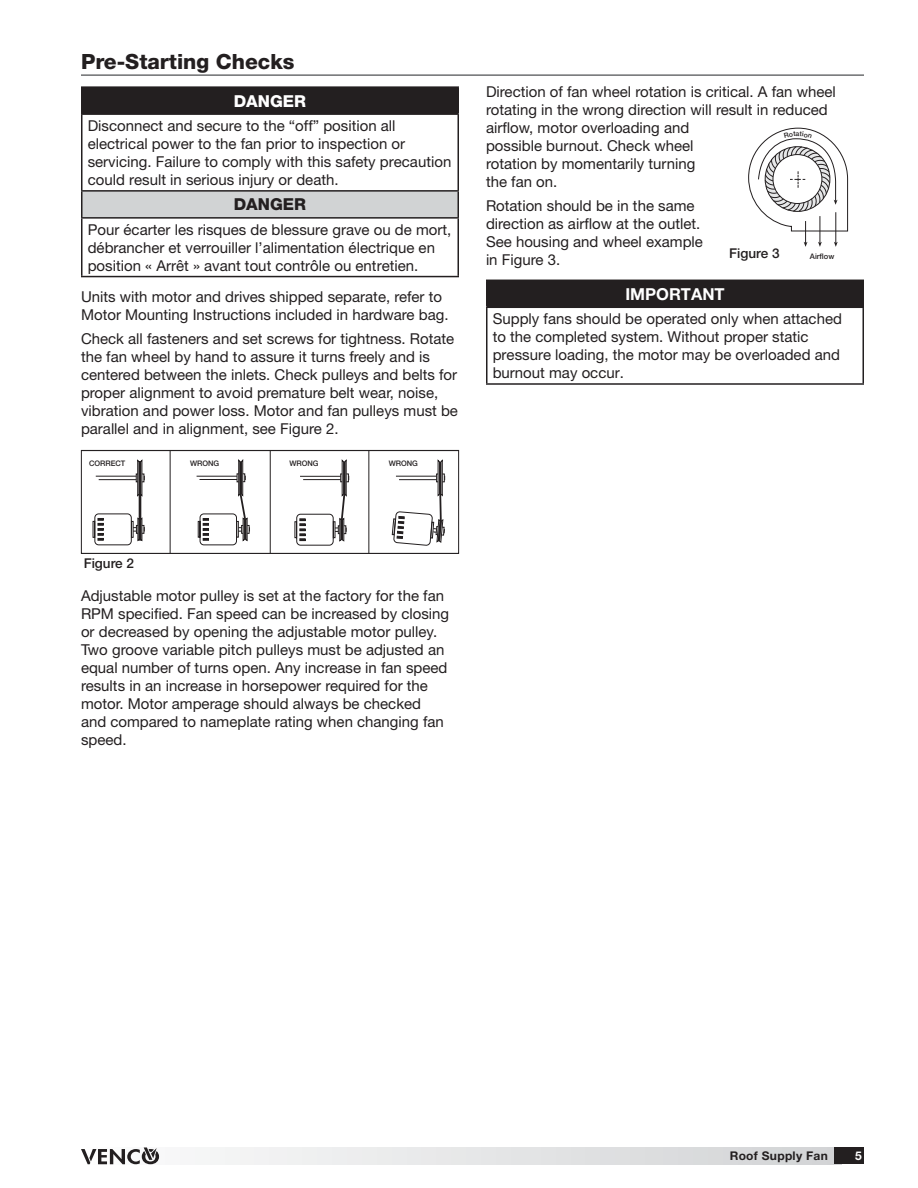
<style>
.page{position:relative;width:918px;height:1188px;background:#fff}
.page>*{position:absolute;margin:0;border:0;box-sizing:border-box;transform-origin:0 0}
.t1{font:800 21px "Helvetica Neue LT Std";color:#231f20}
.t2{font:700 16.5px "Helvetica Neue LT Std";color:#fff}
.t3{font:800 16.5px "Helvetica Neue LT Std";color:#fff}
.t4{font:800 16.5px "Helvetica Neue LT Std";color:#231f20}
.t5{font:15px/18px "Helvetica Neue LT Std";color:#231f20}
.t6{font:500 13.5px "Helvetica Neue LT Std";color:#231f20}
.t7{font:700 12px "Helvetica Neue LT Std";letter-spacing:.025em;color:#231f20}
.t8{font:700 12px "Helvetica Neue LT Std";color:#fff}
.t9{font:500 7.65px "Helvetica Neue LT Std";color:#231f20}
</style>
<div class="page">
<svg style="left:159px;top:1148px;width:675px;height:16px"></svg>
<div style="left:834px;top:1148px;width:30px;height:16px;background:#231f20"></div>
<svg style="left:81px;top:1148px;width:78px;height:16px"></svg>
<div style="left:487px;top:280px;width:376px;height:27px;background:#231f20"></div>
<hr style="left:486px;top:280px;width:378px;height:1px;background:#231f20">
<hr style="left:486px;top:281px;width:2px;height:26px;background:#231f20">
<svg style="left:863px;top:281px;width:1px;height:26px"></svg>
<hr style="left:486px;top:307px;width:378px;height:1px;background:#231f20">
<hr style="left:486px;top:308px;width:2px;height:75px;background:#231f20">
<hr style="left:863px;top:308px;width:1px;height:75px;background:#231f20">
<hr style="left:486px;top:383px;width:378px;height:2px;background:#231f20">
<div style="left:82px;top:87px;width:376px;height:27px;background:#231f20"></div>
<div style="left:82px;top:191px;width:376px;height:27px;background:#d1d3d4"></div>
<hr style="left:81px;top:86px;width:378px;height:2px;background:#231f20">
<svg style="left:81px;top:88px;width:1px;height:25px"></svg>
<svg style="left:458px;top:88px;width:1px;height:25px"></svg>
<hr style="left:81px;top:113px;width:378px;height:2px;background:#231f20">
<hr style="left:81px;top:115px;width:1px;height:75px;background:#231f20">
<hr style="left:458px;top:115px;width:1px;height:75px;background:#231f20">
<hr style="left:81px;top:190px;width:378px;height:2px;background:#231f20">
<svg style="left:81px;top:192px;width:1px;height:25px"></svg>
<svg style="left:458px;top:192px;width:1px;height:25px"></svg>
<hr style="left:81px;top:217px;width:378px;height:2px;background:#231f20">
<hr style="left:81px;top:219px;width:1px;height:57px;background:#231f20">
<hr style="left:458px;top:219px;width:1px;height:57px;background:#231f20">
<hr style="left:81px;top:276px;width:378px;height:1px;background:#231f20">
<svg style="left:198px;top:459px;width:52px;height:86px"></svg>
<hr style="left:200px;top:479px;width:37px;height:1px;background:#231f20">
<hr style="left:197px;top:476px;width:40px;height:1px;background:#231f20">
<div style="left:139px;top:461px;width:2px;height:79px;border:1px solid #231f20"></div>
<svg style="left:136px;top:460px;width:9px;height:36px"></svg>
<svg style="left:93px;top:514px;width:52px;height:31px"></svg>
<hr style="left:99px;top:479px;width:37px;height:1px;background:#231f20">
<hr style="left:96px;top:476px;width:40px;height:1px;background:#231f20">
<svg style="left:392px;top:460px;width:53px;height:86px"></svg>
<svg style="left:295px;top:459px;width:55px;height:86px"></svg>
<hr style="left:303px;top:479px;width:38px;height:1px;background:#231f20">
<hr style="left:300px;top:476px;width:41px;height:1px;background:#231f20">
<hr style="left:170px;top:451px;width:1px;height:102px;background:#231f20">
<hr style="left:270px;top:451px;width:1px;height:102px;background:#231f20">
<hr style="left:368px;top:451px;width:1px;height:102px;background:#231f20">
<div style="left:81px;top:450px;width:378px;height:104px;border:1px solid #231f20"></div>
<hr style="left:81px;top:74px;width:783px;height:2px;background:#6d6e70">
<svg style="left:748px;top:128px;width:100px;height:119px"></svg>
<h1 class="t1" style="left:81px;top:54px;width:215px">Pre-Starting Checks</h1>
<p class="t3" style="left:234px;top:95px;width:74px">DANGER</p>
<p class="t5" style="left:88px;top:118px;width:365px">Disconnect and secure to the “off” position all electrical power to the fan prior to inspection or servicing. Failure to comply with this safety precaution could result in serious injury or death.</p>
<p class="t4" style="left:234px;top:198px;width:74px">DANGER</p>
<p class="t5" style="left:88px;top:221px;width:365px">Pour écarter les risques de blessure grave ou de mort, débrancher et verrouiller l’alimentation électrique en position « Arrêt » avant tout contrôle ou entretien.</p>
<p class="t5" style="left:81px;top:289px;width:369px">Units with motor and drives shipped separate, refer to<br>Motor Mounting Instructions included in hardware bag.</p>
<p class="t5" style="left:81px;top:331px;width:379px">Check all fasteners and set screws for tightness. Rotate the fan wheel by hand to assure it turns freely and is centered between the inlets. Check pulleys and belts for proper alignment to avoid premature belt wear, noise, vibration and power loss. Motor and fan pulleys must be parallel and in alignment, see Figure 2.</p>
<p class="t9" style="left:89px;top:460px;width:38px">CORRECT</p>
<p class="t9" style="left:190px;top:460px;width:31px">WRONG</p>
<p class="t9" style="left:289px;top:460px;width:31px">WRONG</p>
<p class="t9" style="left:389px;top:460px;width:31px">WRONG</p>
<p class="t5" style="left:486px;top:84px;width:351px">Direction of fan wheel rotation is critical. A fan wheel rotating in the wrong direction will result in reduced airflow, motor overloading and<br>possible burnout. Check wheel<br>rotation by momentarily turning<br>the fan on.</p>
<p class="t5" style="left:486px;top:197px;width:218px">Rotation should be in the same direction as airflow at the outlet.<br>See housing and wheel example in Figure 3.</p>
<p class="t6" style="left:729px;top:248px;width:52px">Figure 3</p>
<p class="t9" style="left:810px;top:253px;width:26px">Airflow</p>
<p class="t2" style="left:625px;top:288px;width:101px">IMPORTANT</p>
<p class="t5" style="left:493px;top:311px;width:351px">Supply fans should be operated only when attached to the completed system. Without proper static pressure loading, the motor may be overloaded and burnout may occur.</p>
<p class="t6" style="left:84px;top:559px;width:52px">Figure 2</p>
<p class="t5" style="left:81px;top:588px;width:370px">Adjustable motor pulley is set at the factory for the fan RPM specified. Fan speed can be increased by closing or decreased by opening the adjustable motor pulley.<br>Two groove variable pitch pulleys must be adjusted an equal number of turns open. Any increase in fan speed results in an increase in horsepower required for the motor. Motor amperage should always be checked and compared to nameplate rating when changing fan speed.</p>
<p class="t7" style="left:730px;top:1152px;width:100px">Roof Supply Fan</p>
<p class="t8" style="left:855px;top:1152px;width:8px">5</p>
</div>
